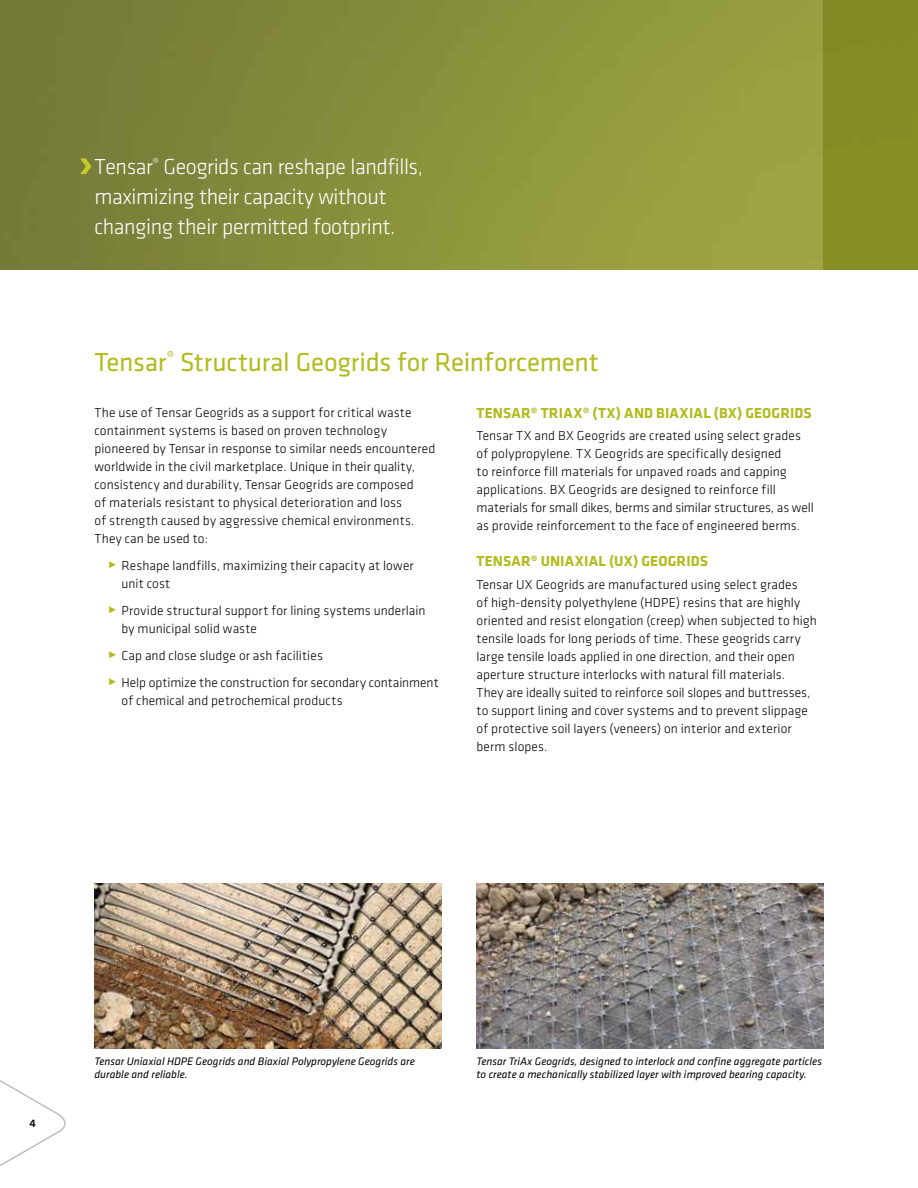
<style>
.page{position:relative;width:918px;height:1188px;background:#fff}
.page>*{position:absolute;margin:0;border:0;box-sizing:border-box;transform-origin:0 0}
.t1{font:27px "Klavika";letter-spacing:-.01em;color:#b2bb1e}
.t2{font:300 22.5px/30px "Klavika";letter-spacing:-.02em;color:#fff}
.t3{font:700 15px "Klavika";letter-spacing:.015em;color:#b2bb1e}
.t4{font:300 13.5px/18px "Klavika";letter-spacing:.005em;color:#000}
.t5{font:italic 11.25px/13.5px "Klavika";color:#000}
.t6{font:500 11.25px "Klavika";color:#000}
.s1{color:#b2bb1e}
</style>
<div class="page">
<img style="left:0;top:0;width:823px;height:270px">
<svg style="left:0;top:1080px;width:66px;height:86px"></svg>
<img style="left:94px;top:883px;width:347px;height:165px">
<img style="left:477px;top:883px;width:347px;height:165px">
<svg style="left:80px;top:158px;width:11px;height:16px"></svg>
<div style="left:823px;top:0;width:95px;height:270px;background:#838b24"></div>
<h2 class="t2" style="left:94px;top:151px;width:330px">Tensar<sup>®</sup> Geogrids can reshape landfills, maximizing their capacity without changing their permitted footprint.</h2>
<h1 class="t1" style="left:94px;top:345px;width:506px">Tensar<sup>®</sup> Structural Geogrids for Reinforcement</h1>
<p class="t4" style="left:94px;top:403px;width:342px">The use of Tensar Geogrids as a support for critical waste containment systems is based on proven technology pioneered by Tensar in response to similar needs encountered worldwide in the civil marketplace. Unique in their quality, consistency and durability, Tensar Geogrids are composed<br>of materials resistant to physical deterioration and loss<br>of strength caused by aggressive chemical environments.<br>They can be used to:</p>
<p class="t4" style="left:122px;top:556px;width:294px;text-indent:-14px"><span class="s1">˴</span> Reshape landfills, maximizing their capacity at lower unit cost</p>
<p class="t4" style="left:122px;top:601px;width:306px;text-indent:-14px"><span class="s1">˴</span> Provide structural support for lining systems underlain by municipal solid waste</p>
<p class="t4" style="left:108px;top:642px;width:332px;line-height:27px"><span class="s1">˴</span> Cap and close sludge or ash facilities<br><span class="s1">˴</span> Help optimize the construction for secondary containment</p>
<p class="t4" style="left:122px;top:691px;width:223px">of chemical and petrochemical products</p>
<p class="t3" style="left:477px;top:402px;width:159px">TEN SAR® TRIAX® (TX) AND</p>
<p class="t3" style="left:656px;top:402px;width:157px">BIAXIAL (BX) GEOGRIDS</p>
<p class="t4" style="left:477px;top:427px;width:339px">Tensar TX and BX Geogrids are created using select grades of polypropylene. TX Geogrids are specifically designed<br>to reinforce fill materials for unpaved roads and capping applications. BX Geogrids are designed to reinforce fill materials for small dikes, berms and similar structures, as well as provide reinforcement to the face of engineered berms.</p>
<p class="t3" style="left:477px;top:550px;width:233px">TENSAR® UNIAXIAL (UX) GEOGRIDS</p>
<p class="t4" style="left:477px;top:575px;width:342px">Tensar UX Geogrids are manufactured using select grades<br>of high-density polyethylene (HDPE) resins that are highly oriented and resist elongation (creep) when subjected to high tensile loads for long periods of time. These geogrids carry large tensile loads applied in one direction, and their open aperture structure interlocks with natural fill materials.<br>They are ideally suited to reinforce soil slopes and buttresses, to support lining and cover systems and to prevent slippage of protective soil layers (veneers) on interior and exterior berm slopes.</p>
<p class="t6" style="left:30px;top:1116px;width:8px">4</p>
<p class="t5" style="left:94px;top:1054px;width:322px">Tensar Uniaxial HDPE Geogrids and Biaxial Polypropylene Geogrids are durable and reliable.</p>
<p class="t5" style="left:477px;top:1054px;width:347px">Tensar TriAx Geogrids, designed to interlock and confine aggregate particles to create a mechanically stabilized layer with improved bearing capacity.</p>
</div>
